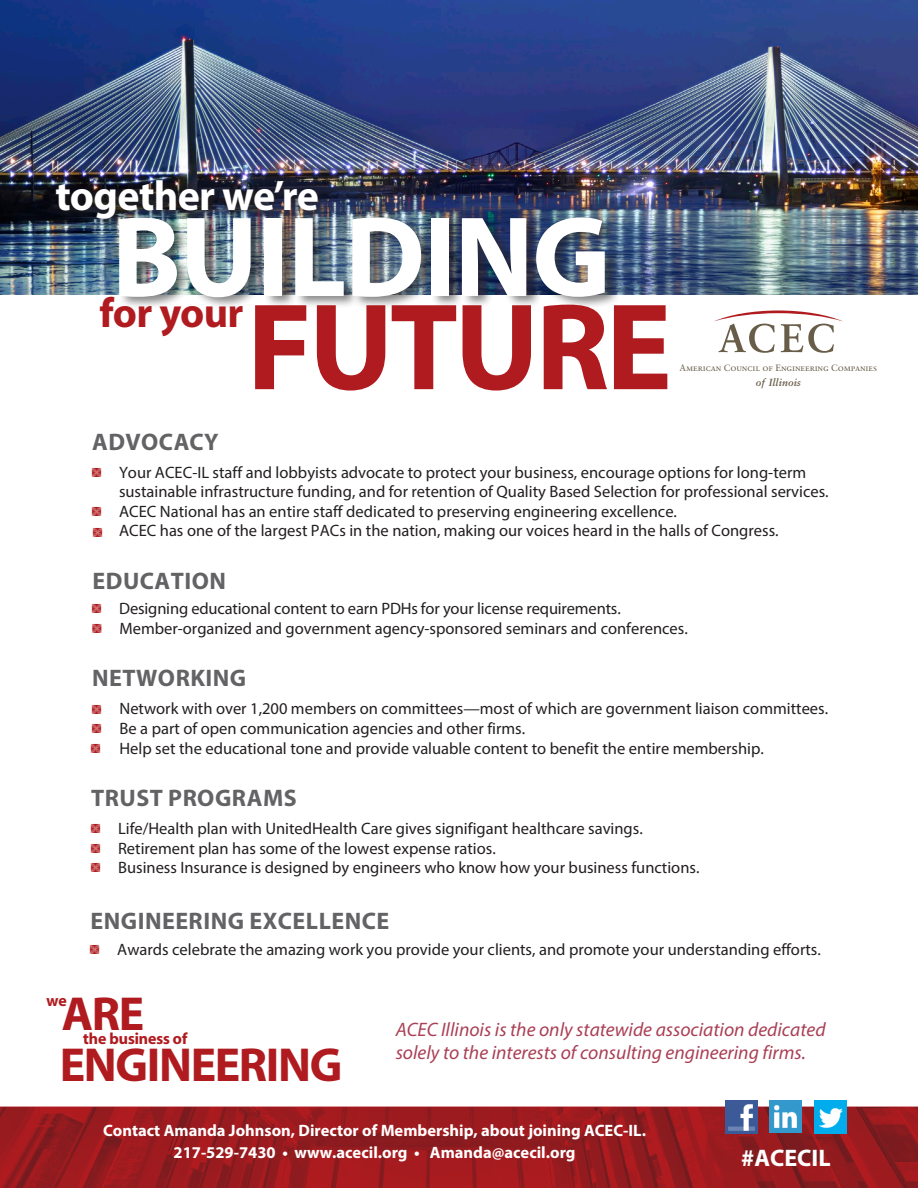
<style>
.page{position:relative;width:918px;height:1188px;background:#fff}
.page>*{position:absolute;margin:0;border:0;box-sizing:border-box;transform-origin:0 0}
.t1{font:124.5px "Myriad Headline";letter-spacing:-.015em;color:#b01b1f}
.t2{font:115.5px "Myriad Headline";color:#fff}
.t3{font:48px "Myriad Headline";letter-spacing:-.015em;color:#b01b1f}
.t4{font:42px "Myriad Headline";color:#fff}
.t5{font:42px "Myriad Headline";color:#b01b1f}
.t6{font:700 24px "Myriad Pro";letter-spacing:.02em;color:#636366}
.t7{font:700 24px "Myriad Pro";color:#fff}
.t8{font:italic 19.5px/23.4px "Myriad Pro";color:#aa4055}
.t9{font:16.5px/19.5px "Myriad Pro";color:#231f20}
.t10{font:700 16.5px/22.8px "Myriad Pro";color:#fff;text-align:center}
.t11{font:16.2px "Myriad Headline";color:#b01b1f}
.t12{font:10.35px "Sabon Bold Italic Os F";letter-spacing:.005em;color:#685d49}
.t13{font:9.15px "Sabon Roman SC";letter-spacing:-.01em;color:#685d49}
</style>
<div class="page">
<img style="left:0;top:0;width:918px;height:295px">
<img style="left:0;top:1107px;width:918px;height:81px">
<svg style="left:714px;top:311px;width:129px;height:42px"></svg>
<div style="left:51px;top:175px;width:278px;height:54px;background:#231f20;opacity:.9"></div>
<div style="left:119px;top:213px;width:501px;height:97px;background:#231f20;opacity:.55"></div>
<img style="left:725px;top:1100px;width:32px;height:33px">
<img style="left:770px;top:1100px;width:32px;height:32px">
<img style="left:814px;top:1100px;width:33px;height:33px">
<p class="t4" style="left:56px;top:174px;width:264px">together we’re</p>
<p class="t2" style="left:112px;top:198px;width:499px">BUILDING</p>
<p class="t1" style="left:248px;top:283px;width:425px">FUTURE</p>
<p class="t5" style="left:100px;top:292px;width:145px">for your</p>
<p class="t13" style="left:680px;top:362px;width:199px">American Council of Engineering Companies</p>
<p class="t12" style="left:756px;top:376px;width:47px">of Illinois</p>
<p class="t6" style="left:92px;top:426px;width:128px">ADVOCACY</p>
<p class="t9" style="left:119px;top:462px;width:711px">Your ACEC-IL staff and lobbyists advocate to protect your business, encourage options for long-term sustainable infrastructure funding, and for retention of Quality Based Selection for professional services.<br>ACEC National has an entire staff dedicated to preserving engineering excellence.<br>ACEC has one of the largest PACs in the nation, making our voices heard in the halls of Congress.</p>
<p class="t6" style="left:93px;top:566px;width:135px">EDUCATION</p>
<p class="t9" style="left:92px;top:599px;width:530px"><sup>❖❖</sup> Designing educational content to earn PDHs for your license requirements.</p>
<p class="t9" style="left:93px;top:618px;width:597px"><sup>❖❖</sup> Member-organized and government agency-sponsored seminars and conferences.</p>
<p class="t6" style="left:92px;top:662px;width:156px">NETWORKING</p>
<p class="t9" style="left:120px;top:698px;width:710px">Network with over 1,200 members on committees—most of which are government liaison committees.<br>Be a part of open communication agencies and other firms.<br>Help set the educational tone and provide valuable content to benefit the entire membership.</p>
<p class="t6" style="left:91px;top:782px;width:207px">TRUST PROGRAMS</p>
<p class="t9" style="left:118px;top:819px;width:583px">Life/Health plan with UnitedHealth Care gives signifigant healthcare savings.<br>Retirement plan has some of the lowest expense ratios.<br>Business Insurance is designed by engineers who know how your business functions.</p>
<p class="t6" style="left:91px;top:905px;width:300px">ENGINEERING EXCELLENCE</p>
<p class="t9" style="left:90px;top:940px;width:732px"><sup>❖❖</sup> Awards celebrate the amazing work you provide your clients, and promote your understanding efforts.</p>
<p class="t3" style="left:62px;top:989px;width:83px">ARE</p>
<p class="t11" style="left:47px;top:992px;width:22px">we</p>
<p class="t8" style="left:396px;top:1017px;width:431px">ACEC Illinois is the only statewide association dedicated solely to the interests of consulting engineering firms.</p>
<p class="t11" style="left:83px;top:1030px;width:106px">the business of</p>
<p class="t3" style="left:60px;top:1040px;width:283px">ENGINEERING</p>
<p class="t10" style="left:103px;top:1118px;width:544px">Contact Amanda Johnson, Director of Membership, about joining ACEC-IL.<br>217-529-7430 • www.acecil.org • Amanda@acecil.org</p>
<h3 class="t7" style="left:741px;top:1142px;width:91px">#ACECIL</h3>
</div>
